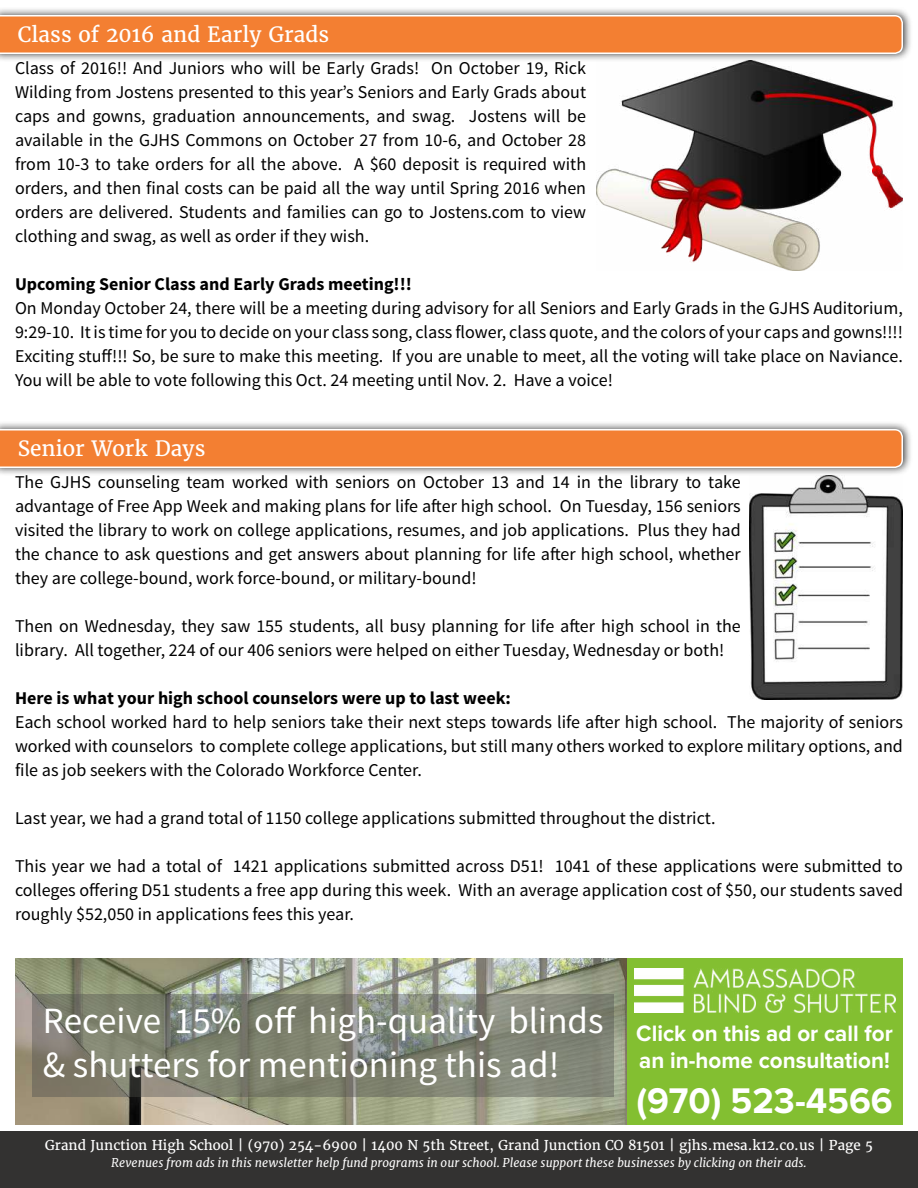
<style>
.page{position:relative;width:918px;height:1188px;background:#fff}
.page>*{position:absolute;margin:0;border:0;box-sizing:border-box;transform-origin:0 0}
.t1{font:37.05px/44.4px "Source Sans Pro";color:#fff}
.t2{font:700 37.05px "Proxima Nova";color:#fff}
.t3{font:700 23.1px/27.8px "Proxima Nova";color:#fff}
.t4{font:21.6px "Proxima Nova";color:#fff}
.t5{font:21px "Merriweather";color:#fff}
.t6{font:20.1px "Felt Tip Roman";color:#fff}
.t7{font:18px/24px "Source Sans Pro";color:#000;text-align:justify}
.t8{font:700 18px "Source Sans Pro";color:#000}
.t9{font:13.5px "Merriweather";color:#fff}
.t10{font:italic 12px "Merriweather";color:#fff}
</style>
<div class="page">
<div style="left:0;top:1131px;width:918px;height:57px;background:#333231"></div>
<div style="left:0;top:7px;width:913px;height:55px;background:#000;opacity:.75"></div>
<svg style="left:0;top:14px;width:904px;height:41px"></svg>
<div style="left:0;top:421px;width:913px;height:55px;background:#000;opacity:.75"></div>
<svg style="left:0;top:428px;width:904px;height:41px"></svg>
<img style="left:597px;top:61px;width:306px;height:210px">
<div style="left:626px;top:958px;width:277px;height:167px;background:#83bf31"></div>
<img style="left:15px;top:958px;width:611px;height:167px">
<img style="left:634px;top:968px;width:262px;height:44px">
<svg style="left:32px;top:994px;width:582px;height:102px"></svg>
<img style="left:750px;top:475px;width:153px;height:224px">
<p class="t5" style="left:18px;top:22px;width:313px">Class of 2016 and Early Grads</p>
<p class="t7" style="left:15px;top:57px;width:573px">Class of 2016!! And Juniors who will be Early Grads! On October 19, Rick Wilding from Jostens presented to this year’s Seniors and Early Grads about caps and gowns, graduation announcements, and swag. Jostens will be available in the GJHS Commons on October 27 from 10-6, and October 28 from 10-3 to take orders for all the above. A $60 deposit is required with orders, and then final costs can be paid all the way until Spring 2016 when orders are delivered. Students and families can go to Jostens.com to view clothing and swag, as well as order if they wish.</p>
<p class="t8" style="left:15px;top:273px;width:398px">Upcoming Senior Class and Early Grads meeting!!!</p>
<p class="t7" style="left:15px;top:297px;width:890px">On Monday October 24, there will be a meeting during advisory for all Seniors and Early Grads in the GJHS Auditorium, 9:29-10. It is time for you to decide on your class song, class flower, class quote, and the colors of your caps and gowns!!!!<br>Exciting stuff!!! So, be sure to make this meeting. If you are unable to meet, all the voting will take place on Naviance.<br>You will be able to vote following this Oct. 24 meeting until Nov. 2. Have a voice!</p>
<p class="t5" style="left:18px;top:436px;width:189px">Senior Work Days</p>
<p class="t7" style="left:15px;top:471px;width:727px">The GJHS counseling team worked with seniors on October 13 and 14 in the library to take advantage of Free App Week and making plans for life after high school. On Tuesday, 156 seniors visited the library to work on college applications, resumes, and job applications. Plus they had the chance to ask questions and get answers about planning for life after high school, whether they are college-bound, work force-bound, or military-bound!</p>
<p class="t7" style="left:15px;top:615px;width:727px">Then on Wednesday, they saw 155 students, all busy planning for life after high school in the library. All together, 224 of our 406 seniors were helped on either Tuesday, Wednesday or both!</p>
<p class="t8" style="left:15px;top:687px;width:498px">Here is what your high school counselors were up to last week:</p>
<p class="t7" style="left:15px;top:711px;width:889px">Each school worked hard to help seniors take their next steps towards life after high school. The majority of seniors worked with counselors to complete college applications, but still many others worked to explore military options, and file as job seekers with the Colorado Workforce Center.</p>
<p class="t7" style="left:15px;top:807px;width:702px">Last year, we had a grand total of 1150 college applications submitted throughout the district.</p>
<p class="t7" style="left:15px;top:855px;width:890px">This year we had a total of 1421 applications submitted across D51! 1041 of these applications were submitted to colleges offering D51 students a free app during this week. With an average application cost of $50, our students saved roughly $52,050 in applications fees this year.</p>
<h1 class="t1" style="left:43px;top:999px;width:562px">Receive 15% off high-quality blinds &amp; shutters for mentioning this ad!</h1>
<p class="t6" style="left:304px;top:1009px;width:323px">“You changed my life. It all started with</p>
<p class="t4" style="left:28px;top:1015px;width:262px">• All Dental Services Offered</p>
<p class="t4" style="left:28px;top:1041px;width:194px">• Great With Children</p>
<p class="t4" style="left:28px;top:1067px;width:125px">• New Facility</p>
<p class="t3" style="left:636px;top:1019px;width:258px">Click on this ad or call for an in-home consultation!</p>
<h1 class="t2" style="left:636px;top:1079px;width:258px">(970) 523-4566</h1>
<p class="t9" style="left:45px;top:1137px;width:830px">Grand Junction High School | (970) 254-6900 | 1400 N 5th Street, Grand Junction CO 81501 | gjhs.mesa.k12.co.us | Page 5</p>
<p class="t10" style="left:111px;top:1155px;width:697px">Revenues from ads in this newsletter help fund programs in our school. Please support these businesses by clicking on their ads.</p>
</div>
